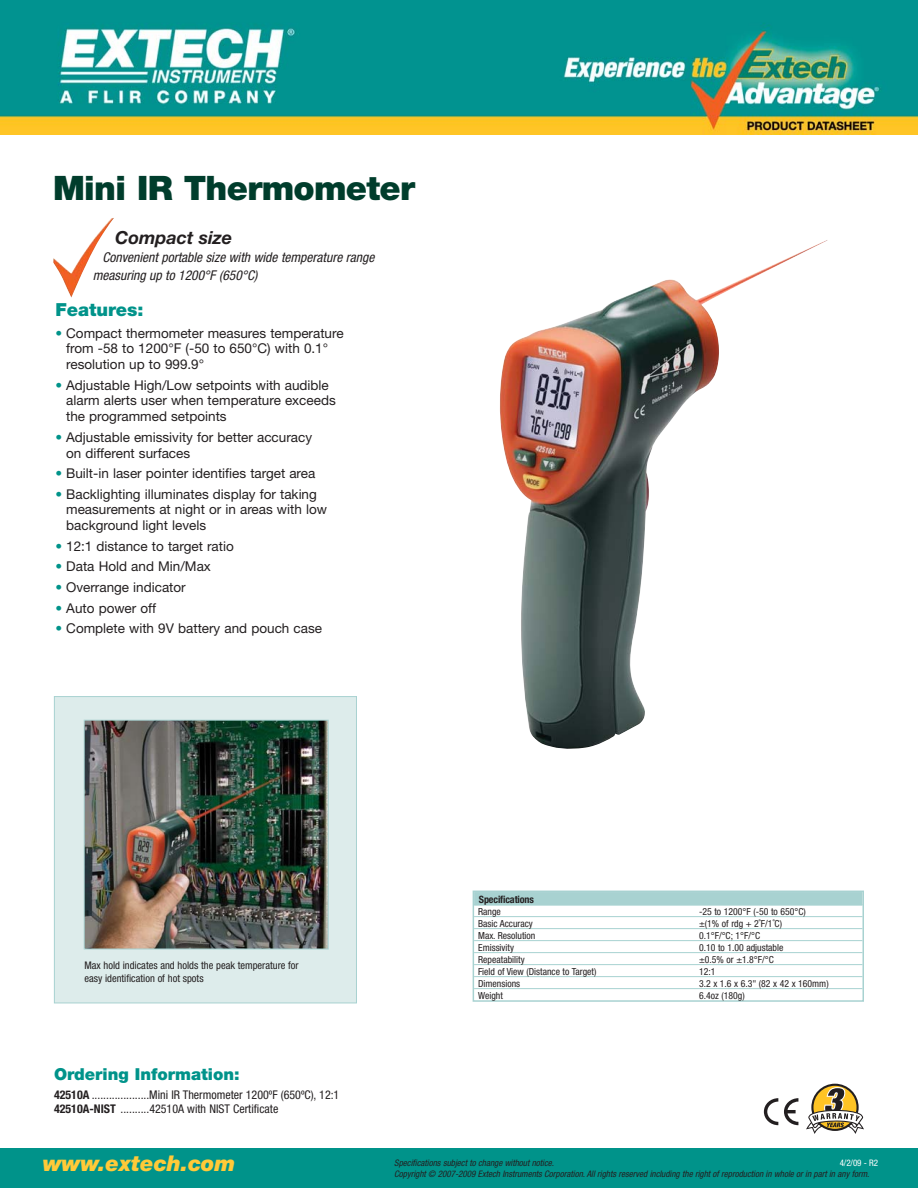
<style>
.page{position:relative;width:918px;height:1188px;background:#fff}
.page>*{position:absolute;margin:0;border:0;box-sizing:border-box;transform-origin:0 0}
.t1{font:900 33.75px "Helvetica Neue LT";letter-spacing:-.02em;color:#003d2c}
.t2{font:italic 900 21.75px "Helvetica Neue LT";color:#ffca38}
.t3{font:italic 700 18px "Helvetica Neue LT";color:#231f20}
.t4{font:900 18px "Helvetica Neue LT";color:#00938a}
.t5{font:900 16.5px "Helvetica Neue LT";color:#00938a}
.t6{font:13.5px/15.8px "Helvetica Neue LT";color:#231f20}
.t7{font:italic condensed 13.5px/18px "Helvetica Neue LT";color:#231f20}
.t8{font:condensed 12px/13.5px "Helvetica Neue LT";color:#231f20}
.t9{font:condensed 10.5px/13.4px "Helvetica Neue LT";color:#231f20}
.t10{font:700 condensed 10.2px "Helvetica Neue LT";letter-spacing:-.015em;color:#231f20}
.t11{font:condensed 9.75px "Helvetica Neue LT";color:#231f20}
.t12{font:italic condensed 9px "Helvetica Neue LT";color:#231f20}
.t13{font:condensed 9px "Helvetica Neue LT";color:#fff}
.s1{color:#00938a}
.s2{font-weight:700}
</style>
<div class="page">
<div style="left:0;top:1148px;width:918px;height:40px;background:#00938a"></div>
<img style="left:53px;top:218px;width:61px;height:80px">
<svg style="left:806px;top:1084px;width:58px;height:50px"></svg>
<svg style="left:764px;top:1098px;width:14px;height:27px"></svg>
<svg style="left:784px;top:1098px;width:14px;height:27px"></svg>
<div style="left:55px;top:697px;width:301px;height:306px;background:#ddeceb"></div>
<div style="left:54px;top:696px;width:303px;height:307px;border:1px solid #a8d2d1"></div>
<img style="left:86px;top:722px;width:241px;height:225px">
<div style="left:84px;top:720px;width:245px;height:229px;border:1px solid #a8d2d1"></div>
<img style="left:500px;top:240px;width:328px;height:509px">
<div style="left:473px;top:891px;width:391px;height:111px;border:2px solid #a8d2d1"></div>
<div style="left:474px;top:892px;width:388px;height:14px;background:#a8d2d1"></div>
<hr style="left:474px;top:916px;width:388px;height:1px;background:#a8d2d1">
<hr style="left:474px;top:928px;width:388px;height:1px;background:#a8d2d1">
<hr style="left:474px;top:940px;width:388px;height:1px;background:#a8d2d1">
<hr style="left:474px;top:952px;width:388px;height:1px;background:#a8d2d1">
<hr style="left:474px;top:964px;width:388px;height:1px;background:#a8d2d1">
<hr style="left:474px;top:976px;width:388px;height:1px;background:#a8d2d1">
<hr style="left:474px;top:988px;width:388px;height:1px;background:#a8d2d1">
<img style="left:0;top:0;width:918px;height:135px">
<h1 class="t1" style="left:53px;top:176px;width:363px">Mini IR Thermometer</h1>
<h3 class="t3" style="left:115px;top:231px;width:119px">Compact size</h3>
<p class="t7" style="left:93px;top:249px;width:283px;text-indent:10px">Convenient portable size with wide temperature range measuring up to 1200°F (650°C)</p>
<h3 class="t4" style="left:55px;top:303px;width:90px">Features:</h3>
<p class="t6" style="left:66px;top:326px;width:279px;text-indent:-11px"><span class="s1">•</span> Compact thermometer measures temperature from -58 to 1200°F (-50 to 650°C) with 0.1° resolution up to 999.9°</p>
<p class="t6" style="left:66px;top:378px;width:271px;text-indent:-11px"><span class="s1">•</span> Adjustable High/Low setpoints with audible alarm alerts user when temperature exceeds the programmed setpoints</p>
<p class="t6" style="left:66px;top:430px;width:247px;text-indent:-11px"><span class="s1">•</span> Adjustable emissivity for better accuracy on different surfaces</p>
<p class="t6" style="left:55px;top:467px;width:261px"><span class="s1">•</span> Built-in laser pointer identifies target area</p>
<p class="t6" style="left:66px;top:487px;width:262px;text-indent:-11px"><span class="s1">•</span> Backlighting illuminates display for taking measurements at night or in areas with low background light levels</p>
<p class="t6" style="left:55px;top:540px;width:180px"><span class="s1">•</span> 12:1 distance to target ratio</p>
<p class="t6" style="left:55px;top:560px;width:157px"><span class="s1">•</span> Data Hold and Min/Max</p>
<p class="t6" style="left:55px;top:581px;width:132px"><span class="s1">•</span> Overrange indicator</p>
<p class="t6" style="left:55px;top:601px;width:102px"><span class="s1">•</span> Auto power off</p>
<p class="t6" style="left:55px;top:622px;width:268px"><span class="s1">•</span> Complete with 9V battery and pouch case</p>
<p class="t9" style="left:84px;top:959px;width:216px">Max hold indicates and holds the peak temperature for easy identification of hot spots</p>
<p class="t5" style="left:54px;top:1068px;width:187px">Ordering Information:</p>
<p class="t8" style="left:54px;top:1089px;width:287px"><span class="s2">42510A</span> ....................Mini IR Thermometer 1200ºF (650ºC), 12:1<br><span class="s2">42510A-NIST</span> ..........42510A with NIST Certificate</p>
<h2 class="t2" style="left:43px;top:1156px;width:194px">www.extech.com</h2>
<p class="t10" style="left:479px;top:895px;width:57px">Specifications</p>
<p class="t11" style="left:478px;top:908px;width:24px">Range</p>
<p class="t11" style="left:699px;top:908px;width:108px">-25 to 1200°F (-50 to 650°C)</p>
<p class="t11" style="left:478px;top:920px;width:56px">Basic Accuracy</p>
<p class="t11" style="left:699px;top:920px;width:84px">±(1% of rdg + 2˚F/1˚C)</p>
<p class="t11" style="left:478px;top:932px;width:59px">Max. Resolution</p>
<p class="t11" style="left:699px;top:932px;width:63px">0.1°F/°C; 1°F/°C</p>
<p class="t11" style="left:478px;top:944px;width:37px">Emissivity</p>
<p class="t11" style="left:699px;top:944px;width:86px">0.10 to 1.00 adjustable</p>
<p class="t11" style="left:478px;top:956px;width:48px">Repeatability</p>
<p class="t11" style="left:699px;top:956px;width:76px">±0.5% or ±1.8°F/°C</p>
<p class="t11" style="left:478px;top:968px;width:120px">Field of View (Distance to Target)</p>
<p class="t11" style="left:699px;top:968px;width:18px">12:1</p>
<p class="t11" style="left:478px;top:980px;width:44px">Dimensions</p>
<p class="t11" style="left:699px;top:980px;width:131px">3.2 x 1.6 x 6.3" (82 x 42 x 160mm)</p>
<p class="t11" style="left:478px;top:992px;width:26px">Weight</p>
<p class="t11" style="left:699px;top:992px;width:47px">6.4oz (180g)</p>
<p class="t12" style="left:394px;top:1160px;width:161px">Specifications subject to change without notice.</p>
<p class="t13" style="left:840px;top:1160px;width:40px">4/2/09 - R2</p>
<p class="t12" style="left:394px;top:1171px;width:477px">Copyright © 2007-2009 Extech Instruments Corporation. All rights reserved including the right of reproduction in whole or in part in any form.</p>
</div>
